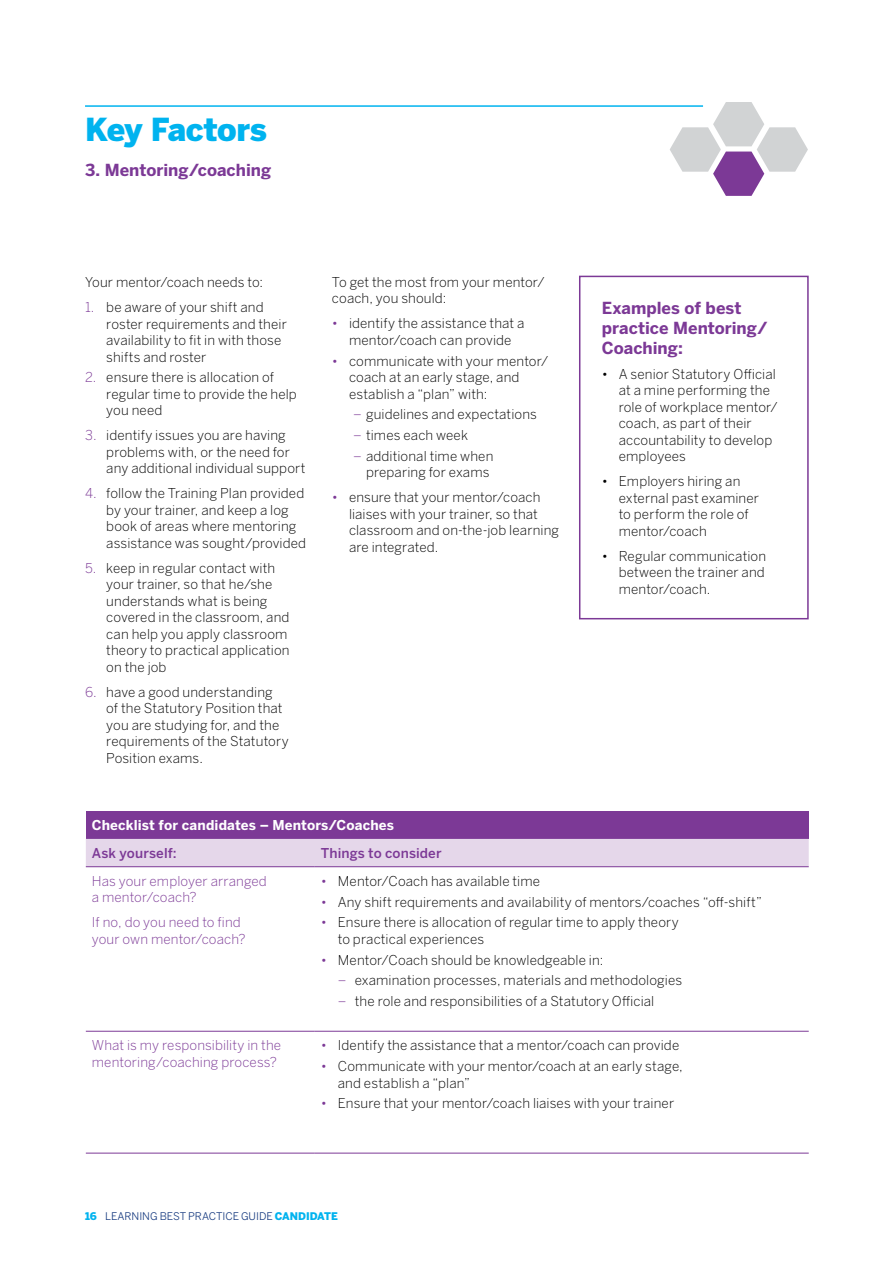
<style>
.page{position:relative;width:893px;height:1263px;background:#fff}
.page>*{position:absolute;margin:0;border:0;box-sizing:border-box;transform-origin:0 0}
.t1{font:900 31.5px "Benton Sans";letter-spacing:-.015em;color:#00b3ef}
.t2{font:700 16.5px/19.8px "Benton Sans";color:#7c3996}
.t3{font:300 13.5px/16.5px "Benton Sans";letter-spacing:.01em;color:#000}
.t4{font:300 13.5px/16.5px "Benton Sans";letter-spacing:.01em;color:#7c3996}
.t5{font:700 13.5px "Benton Sans";letter-spacing:.01em;color:#fff}
.t6{font:500 13.5px "Benton Sans";letter-spacing:.01em;color:#7c3996}
.t7{font:10.5px "Benton Sans";letter-spacing:-.005em;color:#15397f}
.s1{color:#7c3996}
.s2{font-weight:900;color:#00b3ef}
</style>
<div class="page">
<hr style="left:85px;top:105px;width:618px;height:2px;background:#00b3ef">
<svg style="left:670px;top:102px;width:138px;height:94px"></svg>
<div style="left:579px;top:276px;width:230px;height:343px;border:2px solid #7c3996"></div>
<div style="left:86px;top:811px;width:723px;height:28px;background:#7c3996"></div>
<div style="left:86px;top:839px;width:723px;height:27px;background:#e5d7ea"></div>
<hr style="left:86px;top:866px;width:229px;height:1px;background:#7c3996">
<hr style="left:315px;top:866px;width:494px;height:1px;background:#7c3996">
<hr style="left:86px;top:1031px;width:229px;height:1px;background:#7c3996">
<hr style="left:315px;top:1031px;width:494px;height:1px;background:#7c3996">
<hr style="left:86px;top:1153px;width:229px;height:1px;background:#7c3996">
<hr style="left:315px;top:1153px;width:494px;height:1px;background:#7c3996">
<h1 class="t1" style="left:85px;top:111px;width:183px">Key Factors</h1>
<p class="t2" style="left:85px;top:159px;width:188px">3. Mentoring/coaching</p>
<p class="t3" style="left:85px;top:274px;width:180px">Your mentor/coach needs to:</p>
<p class="t3" style="left:106px;top:299px;width:182px;text-indent:-21px"><span class="s1">1.</span> be aware of your shift and roster requirements and their availability to fit in with those shifts and roster</p>
<p class="t3" style="left:106px;top:369px;width:192px;text-indent:-21px"><span class="s1">2.</span> ensure there is allocation of regular time to provide the help you need</p>
<p class="t3" style="left:106px;top:427px;width:201px;text-indent:-21px"><span class="s1">3.</span> identify issues you are having problems with, or the need for any additional individual support</p>
<p class="t3" style="left:106px;top:485px;width:201px;text-indent:-21px"><span class="s1">4.</span> follow the Training Plan provided by your trainer, and keep a log book of areas where mentoring assistance was sought/provided</p>
<p class="t3" style="left:106px;top:559px;width:185px;text-indent:-21px"><span class="s1">5.</span> keep in regular contact with your trainer, so that he/she understands what is being covered in the classroom, and can help you apply classroom theory to practical application on the job</p>
<p class="t3" style="left:106px;top:683px;width:184px;text-indent:-21px"><span class="s1">6.</span> have a good understanding<br>of the Statutory Position that you are studying for, and the requirements of the Statutory<br>Position exams.</p>
<p class="t3" style="left:332px;top:274px;width:214px">To get the most from your mentor/ coach, you should:</p>
<p class="t3" style="left:332px;top:315px;width:194px;text-align:center"><span class="s1">•</span> identify the assistance that a mentor/coach can provide</p>
<p class="t3" style="left:349px;top:352px;width:201px;text-indent:-17px"><span class="s1">•</span> communicate with your mentor/ coach at an early stage, and establish a “plan” with:</p>
<p class="t3" style="left:353px;top:406px;width:185px"><span class="s1">–</span> guidelines and expectations</p>
<p class="t3" style="left:353px;top:427px;width:116px"><span class="s1">–</span> times each week</p>
<p class="t3" style="left:353px;top:448px;width:142px;text-align:right"><span class="s1">–</span> additional time when preparing for exams</p>
<p class="t3" style="left:349px;top:489px;width:212px;text-indent:-17px"><span class="s1">•</span> ensure that your mentor/coach liaises with your trainer, so that classroom and on-the-job learning are integrated.</p>
<p class="t2" style="left:602px;top:298px;width:167px">Examples of best practice Mentoring/<br>Coaching:</p>
<p class="t3" style="left:619px;top:366px;width:160px;text-indent:-17px">• A senior Statutory Official at a mine performing the role of workplace mentor/ coach, as part of their accountability to develop employees</p>
<p class="t3" style="left:619px;top:473px;width:142px;text-indent:-17px">• Employers hiring an external past examiner to perform the role of mentor/coach</p>
<p class="t3" style="left:619px;top:548px;width:149px;text-align:justify;text-indent:-17px">• Regular communication between the trainer and mentor/coach.</p>
<p class="t5" style="left:92px;top:817px;width:304px">Checklist for candidates – Mentors/Coaches</p>
<p class="t6" style="left:92px;top:845px;width:86px">Ask yourself:</p>
<p class="t6" style="left:321px;top:845px;width:122px">Things to consider</p>
<p class="t4" style="left:92px;top:872px;width:177px">Has your employer arranged a mentor/coach?</p>
<p class="t4" style="left:92px;top:914px;width:155px">If no, do you need to find your own mentor/coach?</p>
<p class="t3" style="left:321px;top:872px;width:221px"><span class="s1">•</span> Mentor/Coach has available time</p>
<p class="t3" style="left:321px;top:893px;width:443px"><span class="s1">•</span> Any shift requirements and availability of mentors/coaches “off-shift”</p>
<p class="t3" style="left:338px;top:914px;width:343px;text-indent:-17px"><span class="s1">•</span> Ensure there is allocation of regular time to apply theory to practical experiences</p>
<p class="t3" style="left:321px;top:951px;width:284px"><span class="s1">•</span> Mentor/Coach should be knowledgeable in:</p>
<p class="t3" style="left:338px;top:972px;width:346px"><span class="s1">–</span> examination processes, materials and methodologies</p>
<p class="t3" style="left:338px;top:993px;width:318px"><span class="s1">–</span> the role and responsibilities of a Statutory Official</p>
<p class="t4" style="left:92px;top:1037px;width:191px">What is my responsibility in the mentoring/coaching process?</p>
<p class="t3" style="left:321px;top:1037px;width:360px"><span class="s1">•</span> Identify the assistance that a mentor/coach can provide</p>
<p class="t3" style="left:338px;top:1058px;width:347px;text-indent:-17px"><span class="s1">•</span> Communicate with your mentor/coach at an early stage, and establish a “plan”</p>
<p class="t3" style="left:321px;top:1095px;width:355px"><span class="s1">•</span> Ensure that your mentor/coach liaises with your trainer</p>
<p class="t7" style="left:85px;top:1210px;width:254px"><span class="s2">16</span> LEARNING BEST PRACTICE GUIDE <span class="s2">CANDIDATE</span></p>
</div>
